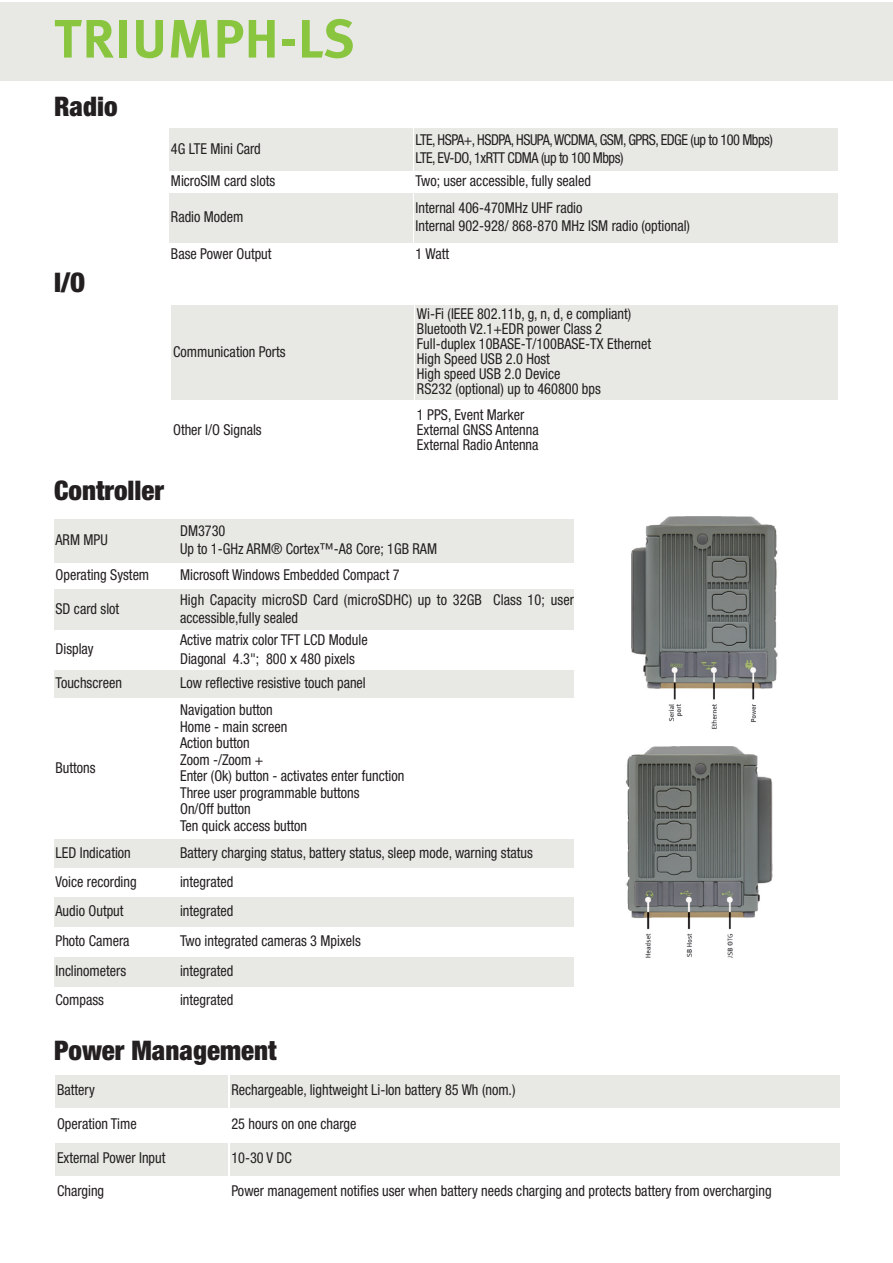
<style>
.page{position:relative;width:893px;height:1263px;background:#fff}
.page>*{position:absolute;margin:0;border:0;box-sizing:border-box;transform-origin:0 0}
.t1{font:54px "Meta Plus Bold Caps";color:#89c53f}
.t2{font:900 condensed 27px "Helvetica Neue";color:#231f20}
.t3{font:condensed 15px/16.5px "Helvetica Neue";color:#231f20;scale:.95 1}
.t4{font:condensed 15px/18px "Helvetica Neue";letter-spacing:-.035em;color:#231f20;scale:.95 1}
.s1{font-family:"Tahoma";font-stretch:normal}
</style>
<div class="page">
<div style="left:0;top:2px;width:892px;height:79px;background:#e8e9e5"></div>
<div style="left:169px;top:129px;width:244px;height:42px;background:#e8e9e5"></div>
<div style="left:414px;top:129px;width:423px;height:42px;background:#e8e9e5"></div>
<div style="left:169px;top:194px;width:244px;height:49px;background:#e8e9e5"></div>
<div style="left:414px;top:194px;width:423px;height:49px;background:#e8e9e5"></div>
<div style="left:56px;top:1075px;width:172px;height:32px;background:#e8e9e5"></div>
<div style="left:230px;top:1075px;width:609px;height:32px;background:#e8e9e5"></div>
<div style="left:56px;top:1143px;width:172px;height:32px;background:#e8e9e5"></div>
<div style="left:230px;top:1143px;width:609px;height:32px;background:#e8e9e5"></div>
<div style="left:54px;top:519px;width:125px;height:43px;background:#e8e9e5"></div>
<div style="left:179px;top:519px;width:395px;height:43px;background:#e8e9e5"></div>
<div style="left:54px;top:589px;width:125px;height:41px;background:#e8e9e5"></div>
<div style="left:179px;top:589px;width:395px;height:41px;background:#e8e9e5"></div>
<div style="left:54px;top:670px;width:125px;height:28px;background:#e8e9e5"></div>
<div style="left:179px;top:670px;width:395px;height:28px;background:#e8e9e5"></div>
<div style="left:54px;top:840px;width:125px;height:28px;background:#e8e9e5"></div>
<div style="left:179px;top:840px;width:395px;height:28px;background:#e8e9e5"></div>
<div style="left:54px;top:898px;width:125px;height:29px;background:#e8e9e5"></div>
<div style="left:179px;top:898px;width:395px;height:29px;background:#e8e9e5"></div>
<div style="left:54px;top:957px;width:125px;height:29px;background:#e8e9e5"></div>
<div style="left:179px;top:957px;width:395px;height:29px;background:#e8e9e5"></div>
<div style="left:172px;top:305px;width:242px;height:95px;background:#e8e9e5"></div>
<div style="left:415px;top:305px;width:422px;height:95px;background:#e8e9e5"></div>
<img style="left:626px;top:746px;width:147px;height:211px">
<img style="left:631px;top:516px;width:147px;height:213px">
<h1 class="t1" style="left:54px;top:7px;width:303px">TRIUMPH-LS</h1>
<h2 class="t2" style="left:54px;top:96px;width:65px">Radio</h2>
<h2 class="t2" style="left:54px;top:273px;width:33px">I/O</h2>
<p class="t3" style="left:171px;top:142px;width:96px">4G LTE Mini Card</p>
<p class="t4" style="left:416px;top:132px;width:377px">LTE, HSPA+, HSDPA, HSUPA,WCDMA, GSM, GPRS, EDGE (up to 100 Mbps)<br>LTE, EV-DO, 1xRTT CDMA (up to 100 Mbps)</p>
<p class="t3" style="left:171px;top:173px;width:111px">MicroSIM card slots</p>
<p class="t3" style="left:416px;top:173px;width:186px">Two; user accessible, fully sealed</p>
<p class="t3" style="left:171px;top:210px;width:78px">Radio Modem</p>
<p class="t3" style="left:416px;top:200px;width:290px;line-height:18px">Internal 406-470MHz UHF radio<br>Internal 902-928/ 868-870 MHz ISM radio (optional)</p>
<p class="t3" style="left:171px;top:247px;width:107px">Base Power Output</p>
<p class="t3" style="left:416px;top:247px;width:37px">1 Watt</p>
<p class="t3" style="left:173px;top:344px;width:120px">Communication Ports</p>
<p class="t3" style="left:173px;top:422px;width:95px">Other I/O Signals</p>
<p class="t3" style="left:417px;top:307px;width:248px;line-height:15px">Wi-Fi (IEEE 802.11b, g, n, d, e compliant)<br>Bluetooth V2.1+EDR power Class 2<br>Full-duplex 10BASE-T/100BASE-TX Ethernet High Speed USB 2.0 Host<br>High speed USB 2.0 Device<br>RS232 (optional) up to 460800 bps</p>
<p class="t3" style="left:417px;top:408px;width:130px;line-height:15px">1 PPS, Event Marker<br>External GNSS Antenna<br>External Radio Antenna</p>
<h2 class="t2" style="left:54px;top:481px;width:111px">Controller</h2>
<p class="t3" style="left:56px;top:532px;width:57px">ARM MPU</p>
<p class="t3" style="left:180px;top:523px;width:272px;line-height:18px">DM3730<br>Up to 1-GHz ARM® Cortex™-A8 Core; 1GB RAM</p>
<p class="t3" style="left:56px;top:567px;width:100px">Operating System</p>
<p class="t3" style="left:180px;top:567px;width:233px">Microsoft Windows Embedded Compact 7</p>
<p class="t3" style="left:56px;top:602px;width:69px">SD card slot</p>
<p class="t3" style="left:180px;top:592px;width:416px;line-height:18px">High Capacity microSD Card (microSDHC) up to 32GB Class 10; user accessible,fully sealed</p>
<p class="t3" style="left:56px;top:642px;width:42px">Display</p>
<p class="t3" style="left:180px;top:631px;width:199px;line-height:18.8px">Active matrix color TFT LCD Module<br>Diagonal 4.3"; 800 <span class="s1">х</span> 480 pixels</p>
<p class="t3" style="left:56px;top:676px;width:71px">Touchscreen</p>
<p class="t3" style="left:180px;top:676px;width:197px">Low reflective resistive touch panel</p>
<p class="t3" style="left:56px;top:760px;width:44px">Buttons</p>
<p class="t3" style="left:180px;top:703px;width:238px">Navigation button<br>Home - main screen<br>Action button<br>Zoom -/Zoom +<br>Enter (Ok) button - activates enter function<br>Three user programmable buttons<br>On/Off button<br>Ten quick access button</p>
<p class="t3" style="left:56px;top:845px;width:81px">LED Indication</p>
<p class="t3" style="left:180px;top:845px;width:373px">Battery charging status, battery status, sleep mode, warning status</p>
<p class="t3" style="left:56px;top:874px;width:87px">Voice recording</p>
<p class="t3" style="left:180px;top:874px;width:58px">integrated</p>
<p class="t3" style="left:56px;top:904px;width:73px">Audio Output</p>
<p class="t3" style="left:180px;top:904px;width:58px">integrated</p>
<p class="t3" style="left:56px;top:934px;width:80px">Photo Camera</p>
<p class="t3" style="left:180px;top:934px;width:192px">Two integrated cameras 3 Mpixels</p>
<p class="t3" style="left:56px;top:963px;width:76px">Inclinometers</p>
<p class="t3" style="left:180px;top:963px;width:58px">integrated</p>
<p class="t3" style="left:56px;top:993px;width:53px">Compass</p>
<p class="t3" style="left:180px;top:993px;width:58px">integrated</p>
<h2 class="t2" style="left:54px;top:1040px;width:224px">Power Management</h2>
<p class="t3" style="left:57px;top:1083px;width:41px">Battery</p>
<p class="t3" style="left:231px;top:1083px;width:301px">Rechargeable, lightweight Li-Ion battery 85 Wh (nom.)</p>
<p class="t3" style="left:57px;top:1117px;width:86px">Operation Time</p>
<p class="t3" style="left:231px;top:1117px;width:133px">25 hours on one charge</p>
<p class="t3" style="left:57px;top:1151px;width:116px">External Power Input</p>
<p class="t3" style="left:231px;top:1151px;width:65px">10-30 V DC</p>
<p class="t3" style="left:57px;top:1183px;width:51px">Charging</p>
<p class="t3" style="left:231px;top:1183px;width:570px">Power management notifies user when battery needs charging and protects battery from overcharging</p>
</div>
